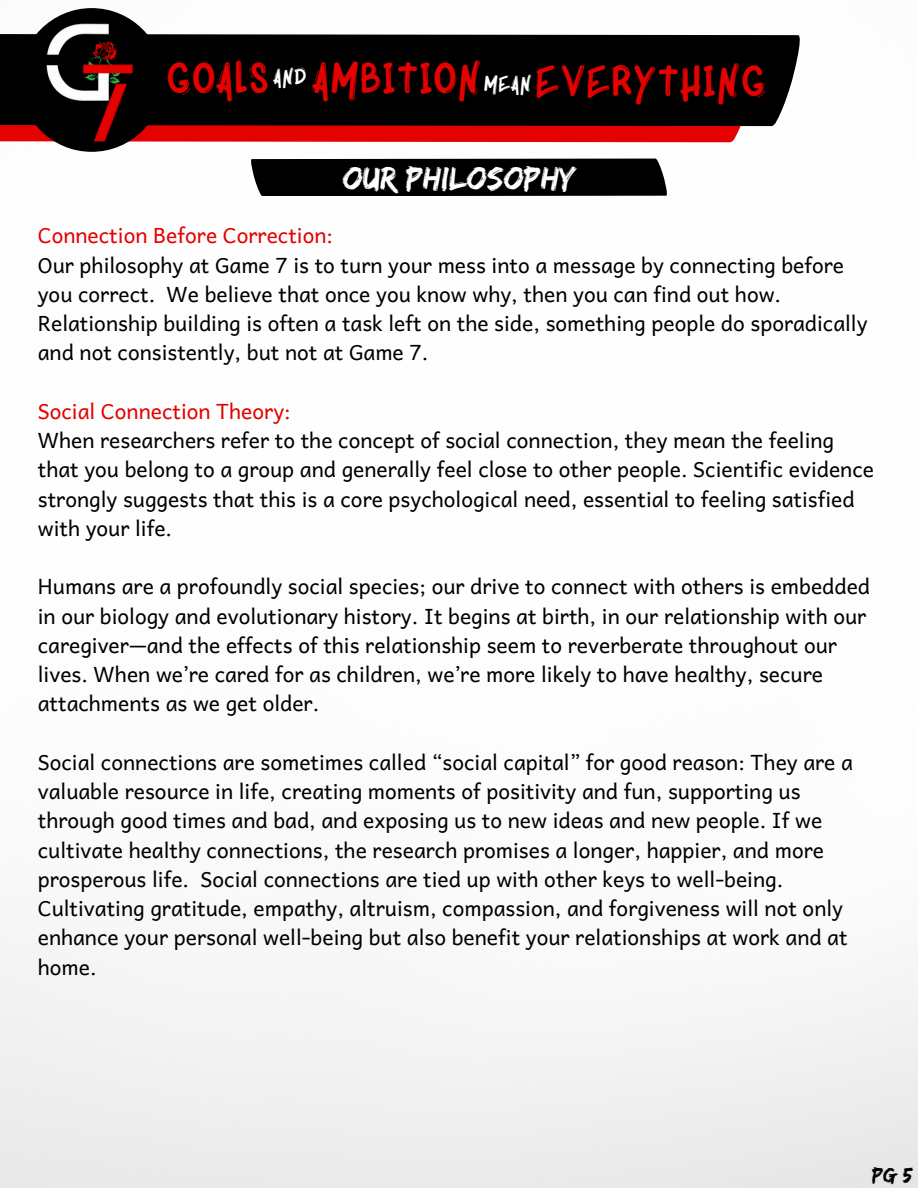
<style>
.page{position:relative;width:918px;height:1188px;background:#fff}
.page>*{position:absolute;margin:0;border:0;box-sizing:border-box;transform-origin:0 0}
.t1{font:42px "XPLOR Bold";color:#e30200}
.t2{font:33.75px "Edo";color:#fff}
.t3{font:22.05px "Edo";color:#000}
.t4{font:21px/29.2px "Andika";color:#000}
.t5{font:21px "Andika";color:#e30200}
.s1{font-size:21px;color:#fff}
</style>
<div class="page">
<img style="left:0;top:8px;width:918px;height:1180px">
<svg style="left:0;top:126px;width:758px;height:16px;background:#e40d0b"></svg>
<div style="left:0;top:34px;width:799px;height:92px;background:#000"></div>
<img style="left:16px;top:8px;width:149px;height:149px;border-radius:50%">
<div style="left:251px;top:159px;width:416px;height:37px;background:#000"></div>
<h1 class="t1" style="left:164px;top:51px;width:603px">GOALS <sup>AND</sup> AMBITION<span class="s1">MEAN</span>EVERYTHING</h1>
<h2 class="t2" style="left:342px;top:158px;width:235px">OUR PHILOSOPHY</h2>
<p class="t5" style="left:38px;top:218px;width:297px">Connection Before Correction:</p>
<p class="t4" style="left:38px;top:249px;width:831px">Our philosophy at Game 7 is to turn your mess into a message by connecting before you correct. We believe that once you know why, then you can find out how.<br>Relationship building is often a task left on the side, something people do sporadically and not consistently, but not at Game 7.</p>
<p class="t5" style="left:38px;top:393px;width:254px">Social Connection Theory:</p>
<p class="t4" style="left:38px;top:425px;width:838px">When researchers refer to the concept of social connection, they mean the feeling that you belong to a group and generally feel close to other people. Scientific evidence strongly suggests that this is a core psychological need, essential to feeling satisfied with your life.</p>
<p class="t4" style="left:38px;top:571px;width:834px">Humans are a profoundly social species; our drive to connect with others is embedded in our biology and evolutionary history. It begins at birth, in our relationship with our caregiver—and the effects of this relationship seem to reverberate throughout our lives. When we’re cared for as children, we’re more likely to have healthy, secure attachments as we get older.</p>
<p class="t4" style="left:38px;top:746px;width:817px">Social connections are sometimes called “social capital” for good reason: They are a valuable resource in life, creating moments of positivity and fun, supporting us through good times and bad, and exposing us to new ideas and new people. If we cultivate healthy connections, the research promises a longer, happier, and more prosperous life. Social connections are tied up with other keys to well-being.<br>Cultivating gratitude, empathy, altruism, compassion, and forgiveness will not only enhance your personal well-being but also benefit your relationships at work and at home.</p>
<p class="t3" style="left:872px;top:1162px;width:42px">PG 5</p>
</div>
